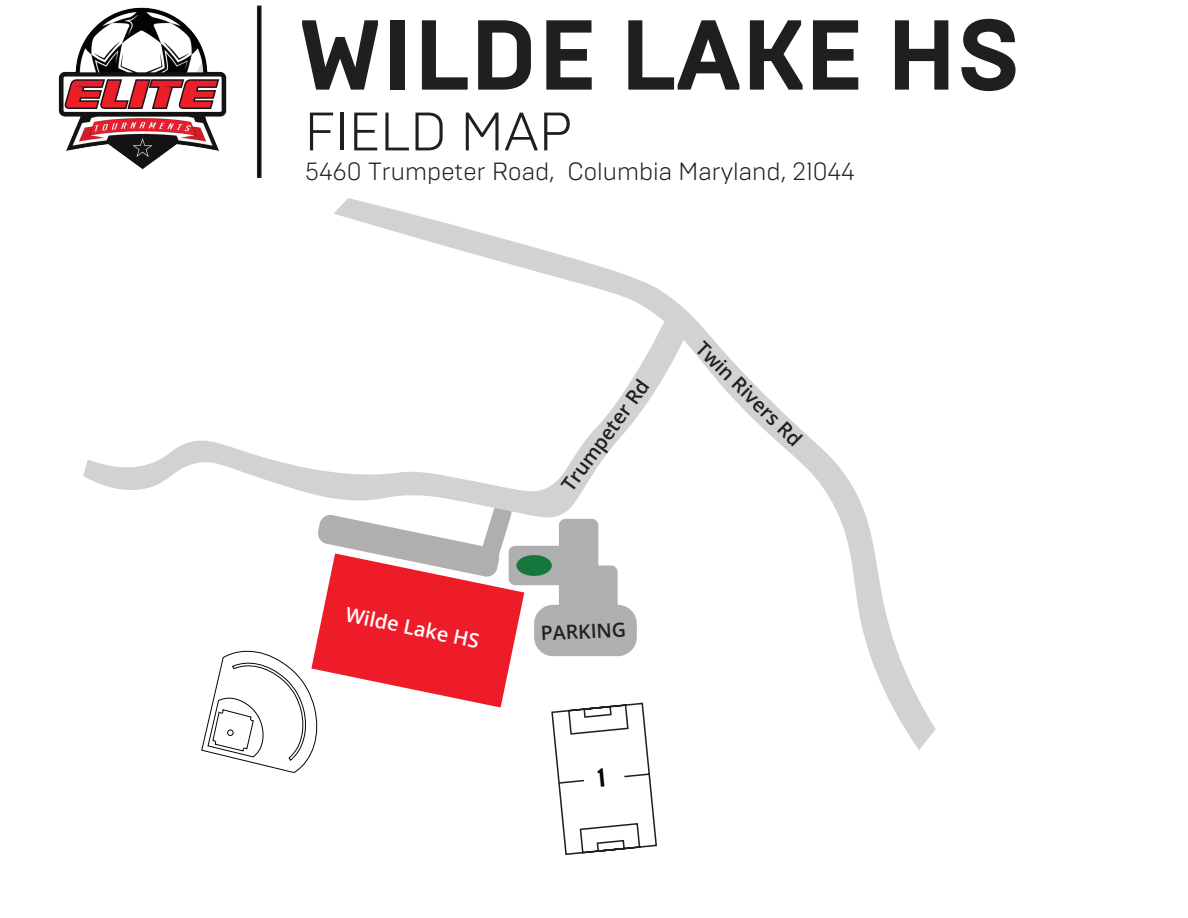
<style>
.page{position:relative;width:1188px;height:918px;background:#fff}
.page>*{position:absolute;margin:0;border:0;box-sizing:border-box;transform-origin:0 0}
.t1{font:700 99px "Brutal Type";color:#211e1e}
.t2{font:300 54px "Brutal Type";color:#211e1e}
.t3{font:300 24.9px "Brutal Type";color:#211e1e}
.t4{font:600 20.1px "Open Sans";color:#fff}
.t5{font:600 19.8px "Open Sans";color:#231f20}
.t6{font:600 19.5px "Open Sans";color:#231f20}
</style>
<div class="page">
<div style="left:257px;top:6px;width:5px;height:172px;border:2px solid #211e1e"></div>
<img style="left:58px;top:7px;width:169px;height:162px">
<svg style="left:201px;top:521px;width:133px;height:252px"></svg>
<svg style="left:334px;top:198px;width:602px;height:552px"></svg>
<svg style="left:83px;top:311px;width:608px;height:210px"></svg>
<svg style="left:550px;top:702px;width:108px;height:154px"></svg>
<h1 class="t1" style="left:298px;top:-5px;width:724px">WILDE LAKE HS</h1>
<h2 class="t2" style="left:305px;top:99px;width:269px">FIELD MAP</h2>
<p class="t3" style="left:305px;top:157px;width:551px">5460 Trumpeter Road, Columbia Maryland, 21044</p>
<p class="t4" style="left:349px;top:600px;width:138px;rotate:12deg">Wilde Lake HS</p>
<p class="t5" style="left:555px;top:481px;width:135px;rotate:-54deg">Trumpeter Rd</p>
<p class="t5" style="left:709px;top:335px;width:141px;rotate:45deg">Twin Rivers Rd</p>
<p class="t6" style="left:540px;top:620px;width:87px;rotate:-3deg">PARKING</p>
</div>
